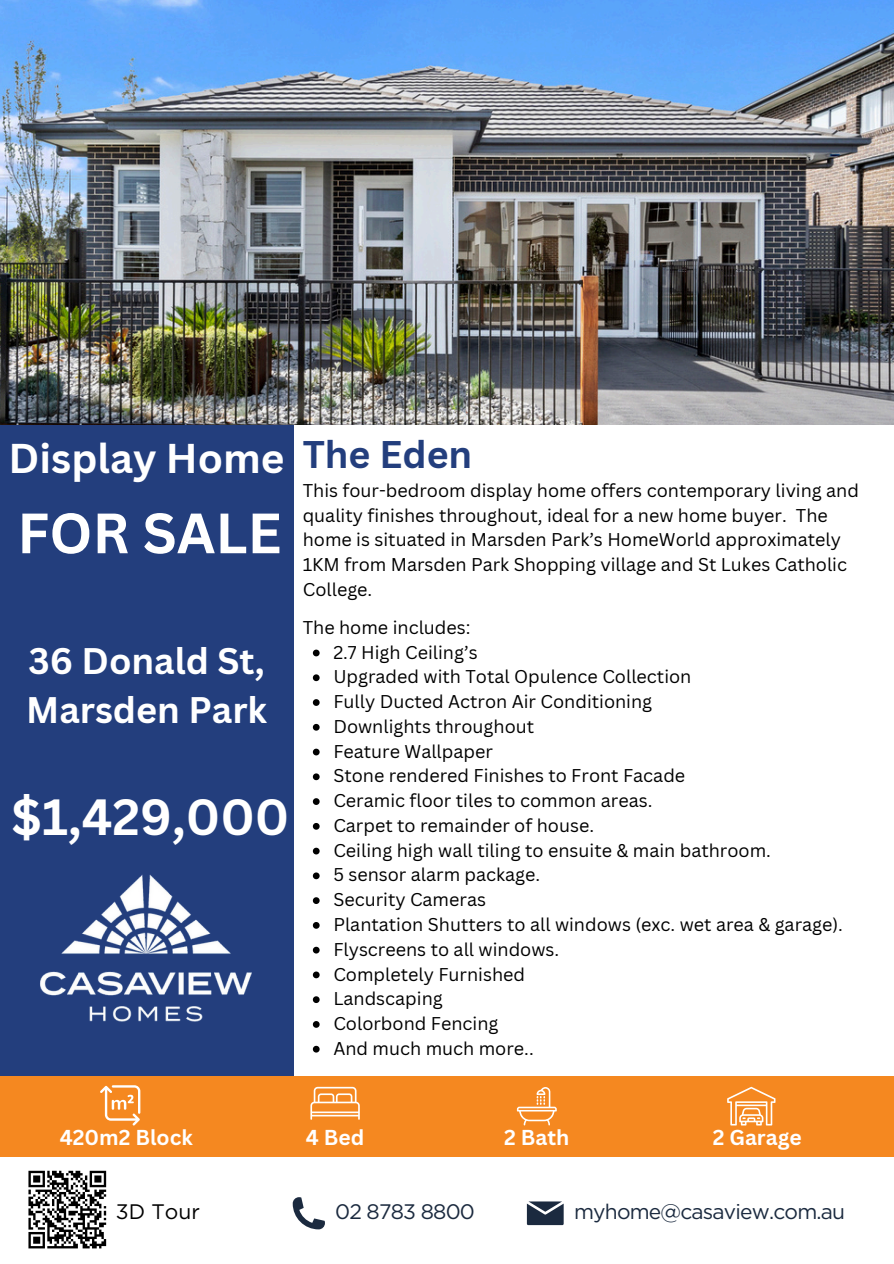
<style>
.page{position:relative;width:894px;height:1264px;background:#fff}
.page>*{position:absolute;margin:0;border:0;box-sizing:border-box;transform-origin:0 0}
.t1{font:700 55.5px "Canva Sans";color:#fff}
.t2{font:700 49.5px "Canva Sans";color:#fff}
.t3{font:700 40.5px "Canva Sans";color:#fff}
.t4{font:700 37.5px "Canva Sans";color:#233e7d}
.t5{font:700 36px/49.5px "Canva Sans";color:#fff}
.t6{font:21px "Gotham";letter-spacing:-.04em;color:#1b2a3f}
.t7{font:700 21px "Canva Sans";color:#fff}
.t8{font:21px "Gotham";color:#000}
.t9{font:18px/24.8px "Canva Sans";color:#000}
</style>
<div class="page">
<img style="left:0;top:0;width:893px;height:425px">
<div style="left:0;top:424px;width:293px;height:651px;background:#233e7d"></div>
<svg style="left:292px;top:1197px;width:33px;height:32px"></svg>
<svg style="left:526px;top:1201px;width:37px;height:23px"></svg>
<img style="left:40px;top:874px;width:212px;height:148px">
<div style="left:0;top:1076px;width:893px;height:80px;background:#f58820"></div>
<svg style="left:100px;top:1085px;width:40px;height:40px"></svg>
<svg style="left:310px;top:1086px;width:50px;height:33px"></svg>
<svg style="left:516px;top:1087px;width:40px;height:38px"></svg>
<svg style="left:727px;top:1086px;width:48px;height:39px"></svg>
<svg style="left:28px;top:1170px;width:79px;height:79px"></svg>
<svg style="left:313px;top:649px;width:6px;height:7px"></svg>
<svg style="left:313px;top:674px;width:6px;height:7px"></svg>
<svg style="left:313px;top:699px;width:6px;height:7px"></svg>
<svg style="left:313px;top:724px;width:6px;height:6px"></svg>
<svg style="left:313px;top:748px;width:6px;height:7px"></svg>
<svg style="left:313px;top:773px;width:6px;height:7px"></svg>
<svg style="left:313px;top:798px;width:6px;height:7px"></svg>
<svg style="left:313px;top:823px;width:6px;height:6px"></svg>
<svg style="left:313px;top:847px;width:6px;height:7px"></svg>
<svg style="left:313px;top:872px;width:6px;height:7px"></svg>
<svg style="left:313px;top:897px;width:6px;height:7px"></svg>
<svg style="left:313px;top:922px;width:6px;height:6px"></svg>
<svg style="left:313px;top:946px;width:6px;height:7px"></svg>
<svg style="left:313px;top:971px;width:6px;height:7px"></svg>
<svg style="left:313px;top:996px;width:6px;height:7px"></svg>
<svg style="left:313px;top:1021px;width:6px;height:6px"></svg>
<svg style="left:313px;top:1045px;width:6px;height:7px"></svg>
<p class="t3" style="left:9px;top:430px;width:277px">Display Home</p>
<p class="t4" style="left:302px;top:428px;width:171px">The Eden</p>
<p class="t9" style="left:302px;top:477px;width:557px">This four-bedroom display home offers contemporary living and quality finishes throughout, ideal for a new home buyer. The home is situated in Marsden Park’s HomeWorld approximately 1KM from Marsden Park Shopping village and St Lukes Catholic College.</p>
<p class="t1" style="left:17px;top:494px;width:266px">FOR SALE</p>
<h3 class="t5" style="left:26px;top:635px;width:242px">36 Donald St,<br>Marsden Park</h3>
<p class="t2" style="left:12px;top:782px;width:279px">$1,429,000</p>
<p class="t9" style="left:302px;top:614px;width:169px">The home includes:</p>
<p class="t9" style="left:333px;top:639px;width:146px">2.7 High Ceiling’s</p>
<p class="t9" style="left:333px;top:664px;width:359px">Upgraded with Total Opulence Collection</p>
<p class="t9" style="left:333px;top:688px;width:320px">Fully Ducted Actron Air Conditioning</p>
<p class="t9" style="left:333px;top:713px;width:202px">Downlights throughout</p>
<p class="t9" style="left:333px;top:738px;width:161px">Feature Wallpaper</p>
<p class="t9" style="left:333px;top:763px;width:353px">Stone rendered Finishes to Front Facade</p>
<p class="t9" style="left:333px;top:787px;width:320px">Ceramic floor tiles to common areas.</p>
<p class="t9" style="left:333px;top:812px;width:262px">Carpet to remainder of house.</p>
<p class="t9" style="left:333px;top:837px;width:439px">Ceiling high wall tiling to ensuite &amp; main bathroom.</p>
<p class="t9" style="left:333px;top:862px;width:208px">5 sensor alarm package.</p>
<h4 class="t9" style="left:333px;top:886px;width:154px">Security Cameras</h4>
<p class="t9" style="left:333px;top:911px;width:511px">Plantation Shutters to all windows (exc. wet area &amp; garage).</p>
<h5 class="t9" style="left:333px;top:936px;width:227px">Flyscreens to all windows.</h5>
<p class="t9" style="left:333px;top:961px;width:193px">Completely Furnished</p>
<h5 class="t9" style="left:333px;top:985px;width:111px">Landscaping</h5>
<p class="t9" style="left:333px;top:1010px;width:166px">Colorbond Fencing</p>
<h5 class="t9" style="left:333px;top:1035px;width:202px">And much much more..</h5>
<p class="t7" style="left:60px;top:1122px;width:134px">420m2 Block</p>
<h1 class="t7" style="left:306px;top:1122px;width:60px">4 Bed</h1>
<p class="t7" style="left:504px;top:1122px;width:67px">2 Bath</p>
<p class="t7" style="left:712px;top:1122px;width:91px">2 Garage</p>
<p class="t8" style="left:116px;top:1199px;width:86px">3D Tour</p>
<h2 class="t6" style="left:335px;top:1198px;width:141px">02 8783 8800</h2>
<p class="t6" style="left:574px;top:1198px;width:272px">myhome@casaview.com.au</p>
</div>
